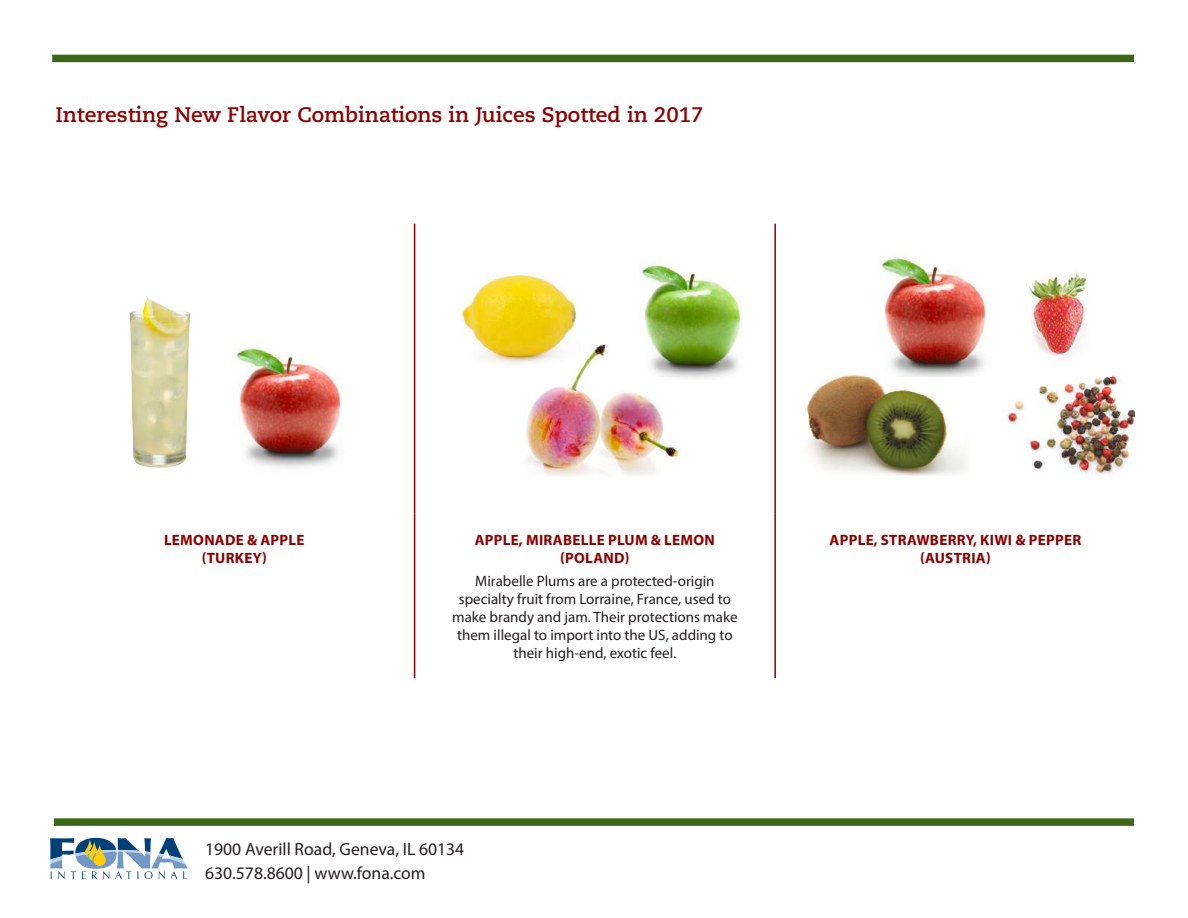
<style>
.page{position:relative;width:1188px;height:918px;background:#fff}
.page>*{position:absolute;margin:0;border:0;box-sizing:border-box;transform-origin:0 0}
.t1{font:700 21px "Caecilia LT Std";color:#8b0202}
.t2{font:17.7px/24.3px "Myriad Pro";color:#231f20}
.t3{font:15px/18px "Myriad Pro";color:#231f20;text-align:center}
.t4{font:700 15px/18px "Myriad Pro";letter-spacing:.02em;color:#8b0202;text-align:center}
</style>
<div class="page">
<svg style="left:50px;top:838px;width:138px;height:41px"></svg>
<div style="left:54px;top:818px;width:1080px;height:8px;background:#3e6617"></div>
<hr style="left:414px;top:224px;width:1px;height:290px;background:#8b0202">
<hr style="left:774px;top:224px;width:2px;height:290px;background:#8b0202">
<hr style="left:414px;top:514px;width:1px;height:164px;background:#8b0202">
<hr style="left:774px;top:514px;width:2px;height:164px;background:#8b0202">
<img style="left:526px;top:344px;width:155px;height:132px">
<img style="left:461px;top:274px;width:119px;height:92px">
<div style="left:52px;top:55px;width:1082px;height:7px;background:#3e6617"></div>
<img style="left:234px;top:344px;width:107px;height:124px">
<img style="left:130px;top:298px;width:61px;height:170px">
<img style="left:627px;top:260px;width:115px;height:120px">
<img style="left:802px;top:374px;width:165px;height:102px">
<img style="left:1007px;top:372px;width:127px;height:104px">
<img style="left:1009px;top:272px;width:102px;height:104px">
<img style="left:866px;top:253px;width:121px;height:123px">
<h1 class="t1" style="left:56px;top:103px;width:650px">Interesting New Flavor Combinations in Juices Spotted in 2017</h1>
<p class="t4" style="left:164px;top:531px;width:142px">LEMONADE &amp; APPLE (TURKEY)</p>
<p class="t4" style="left:475px;top:531px;width:242px">APPLE, MIRABELLE PLUM &amp; LEMON (POLAND)</p>
<p class="t3" style="left:452px;top:572px;width:287px">Mirabelle Plums are a protected-origin specialty fruit from Lorraine, France, used to make brandy and jam. Their protections make them illegal to import into the US, adding to their high-end, exotic feel.</p>
<p class="t2" style="left:205px;top:836px;width:261px">1900 Averill Road, Geneva, IL 60134<br>630.578.8600 | www.fona.com</p>
<p class="t4" style="left:830px;top:531px;width:253px">APPLE, STRAWBERRY, KIWI &amp; PEPPER (AUSTRIA)</p>
</div>
